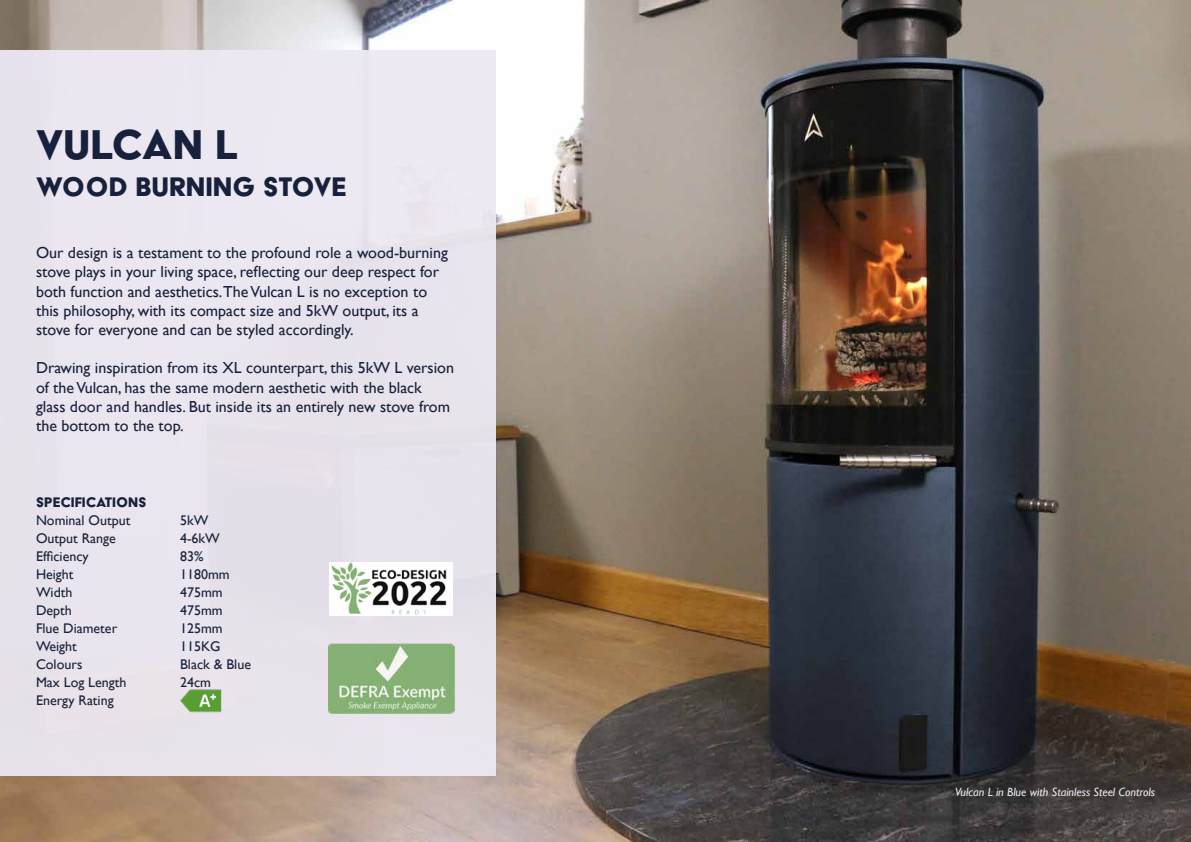
<style>
.page{position:relative;width:1191px;height:842px;background:#fff}
.page>*{position:absolute;margin:0;border:0;box-sizing:border-box;transform-origin:0 0}
.t1{font:48px "Acier BAT Text Solid";color:#17213b}
.t2{font:31px "Acier BAT Text Solid";color:#17213b}
.t3{font:16px/19.2px "Gill Sans";color:#17213b}
.t4{font:16px "Acier BAT Text Solid";color:#17213b}
.t5{font:14px "Gill Sans";color:#17213b}
.t6{font:italic 12px "Gill Sans";color:#ede9f3}
</style>
<div class="page">
<img style="left:0;top:0;width:1191px;height:842px">
<div style="left:0;top:51px;width:496px;height:724px;background:#ede9f3"></div>
<img style="left:330px;top:562px;width:122px;height:54px">
<img style="left:328px;top:643px;width:126px;height:71px">
<img style="left:180px;top:689px;width:42px;height:25px">
<h1 class="t1" style="left:36px;top:119px;width:204px">VULCAN L</h1>
<h2 class="t2" style="left:36px;top:170px;width:312px">WOOD BURNING STOVE</h2>
<p class="t3" style="left:36px;top:243px;width:413px">Our design is a testament to the profound role a wood-burning stove plays in your living space, reflecting our deep respect for both function and aesthetics.The Vulcan L is no exception to this philosophy, with its compact size and 5kW output, its a stove for everyone and can be styled accordingly.</p>
<p class="t3" style="left:36px;top:359px;width:419px">Drawing inspiration from its XL counterpart, this 5kW L version of the Vulcan, has the same modern aesthetic with the black glass door and handles. But inside its an entirely new stove from the bottom to the top.</p>
<p class="t4" style="left:36px;top:494px;width:112px">SPECIFICATIONS</p>
<p class="t5" style="left:36px;top:512px;width:96px">Nominal Output</p>
<p class="t5" style="left:180px;top:512px;width:30px">5kW</p>
<p class="t5" style="left:36px;top:530px;width:81px">Output Range</p>
<p class="t5" style="left:180px;top:530px;width:41px">4-6kW</p>
<p class="t5" style="left:36px;top:548px;width:54px">Efficiency</p>
<p class="t5" style="left:180px;top:548px;width:25px">83%</p>
<p class="t5" style="left:36px;top:566px;width:39px">Height</p>
<p class="t5" style="left:180px;top:566px;width:51px">1180mm</p>
<p class="t5" style="left:36px;top:584px;width:38px">Width</p>
<p class="t5" style="left:180px;top:584px;width:44px">475mm</p>
<p class="t5" style="left:36px;top:602px;width:37px">Depth</p>
<p class="t5" style="left:180px;top:602px;width:44px">475mm</p>
<p class="t5" style="left:36px;top:620px;width:83px">Flue Diameter</p>
<p class="t5" style="left:180px;top:620px;width:44px">125mm</p>
<p class="t5" style="left:36px;top:638px;width:42px">Weight</p>
<p class="t5" style="left:180px;top:638px;width:42px">115KG</p>
<p class="t5" style="left:36px;top:656px;width:48px">Colours</p>
<p class="t5" style="left:180px;top:656px;width:72px">Black &amp; Blue</p>
<p class="t5" style="left:36px;top:674px;width:92px">Max Log Length</p>
<p class="t5" style="left:180px;top:674px;width:32px">24cm</p>
<p class="t5" style="left:36px;top:692px;width:79px">Energy Rating</p>
<p class="t6" style="left:955px;top:785px;width:201px">Vulcan L in Blue with Stainless Steel Controls</p>
</div>
